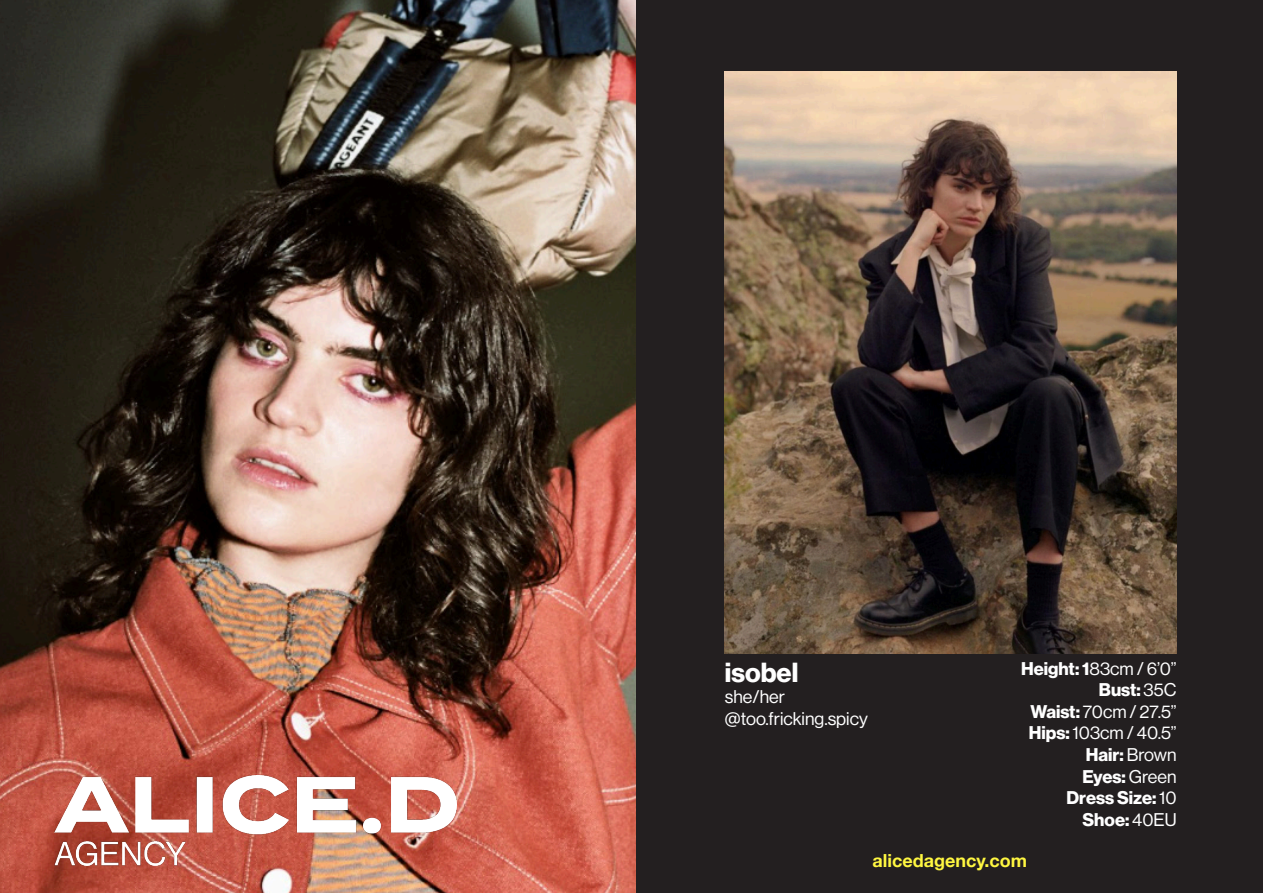
<style>
.page{position:relative;width:1263px;height:893px;background:#fff}
.page>*{position:absolute;margin:0;border:0;box-sizing:border-box;transform-origin:0 0}
.t1{font:27px "N Haas Grotesk DS Pro 75 Bd";color:#fff}
.t2{font:18px "N Haas Grotesk DS Pro 55 Rg";color:#fff}
.t3{font:18px "N Haas Grotesk DS Pro 75 Bd";color:#fff}
.t4{font:700 18px "Helvetica Neue";color:#fff741}
.s1{font-family:"N Haas Grotesk DS Pro 75 Bd"}
.s2{font-family:"N Haas Grotesk DS Pro 55 Rg"}
</style>
<div class="page">
<img style="left:0;top:0;width:637px;height:893px">
<div style="left:637px;top:0;width:626px;height:893px;background:#231f20"></div>
<img style="left:725px;top:72px;width:451px;height:581px">
<img style="left:54px;top:775px;width:403px;height:91px">
<p class="t2" style="left:1021px;top:658px;width:157px"><span class="s1">Height: 1</span>83cm / 6’0”</p>
<p class="t3" style="left:1099px;top:679px;width:79px">Bust: <span class="s2">35C</span></p>
<p class="t2" style="left:1030px;top:701px;width:147px"><span class="s1">Waist:</span> 70cm / 27.5”</p>
<p class="t2" style="left:1029px;top:723px;width:149px"><span class="s1">Hips:</span> 103cm / 40.5”</p>
<p class="t3" style="left:1086px;top:744px;width:92px">Hair: <span class="s2">Brown</span></p>
<p class="t3" style="left:1082px;top:766px;width:96px">Eyes: <span class="s2">Green</span></p>
<p class="t3" style="left:1066px;top:787px;width:111px">Dress Size: <span class="s2">10</span></p>
<p class="t3" style="left:1082px;top:809px;width:95px">Shoe: <span class="s2">40EU</span></p>
<p class="t4" style="left:872px;top:846px;width:156px">alicedagency.com</p>
<p class="t1" style="left:725px;top:656px;width:75px">isobel</p>
<p class="t2" style="left:725px;top:687px;width:62px">she/her</p>
<p class="t2" style="left:725px;top:708px;width:144px">@too.fricking.spicy</p>
</div>
